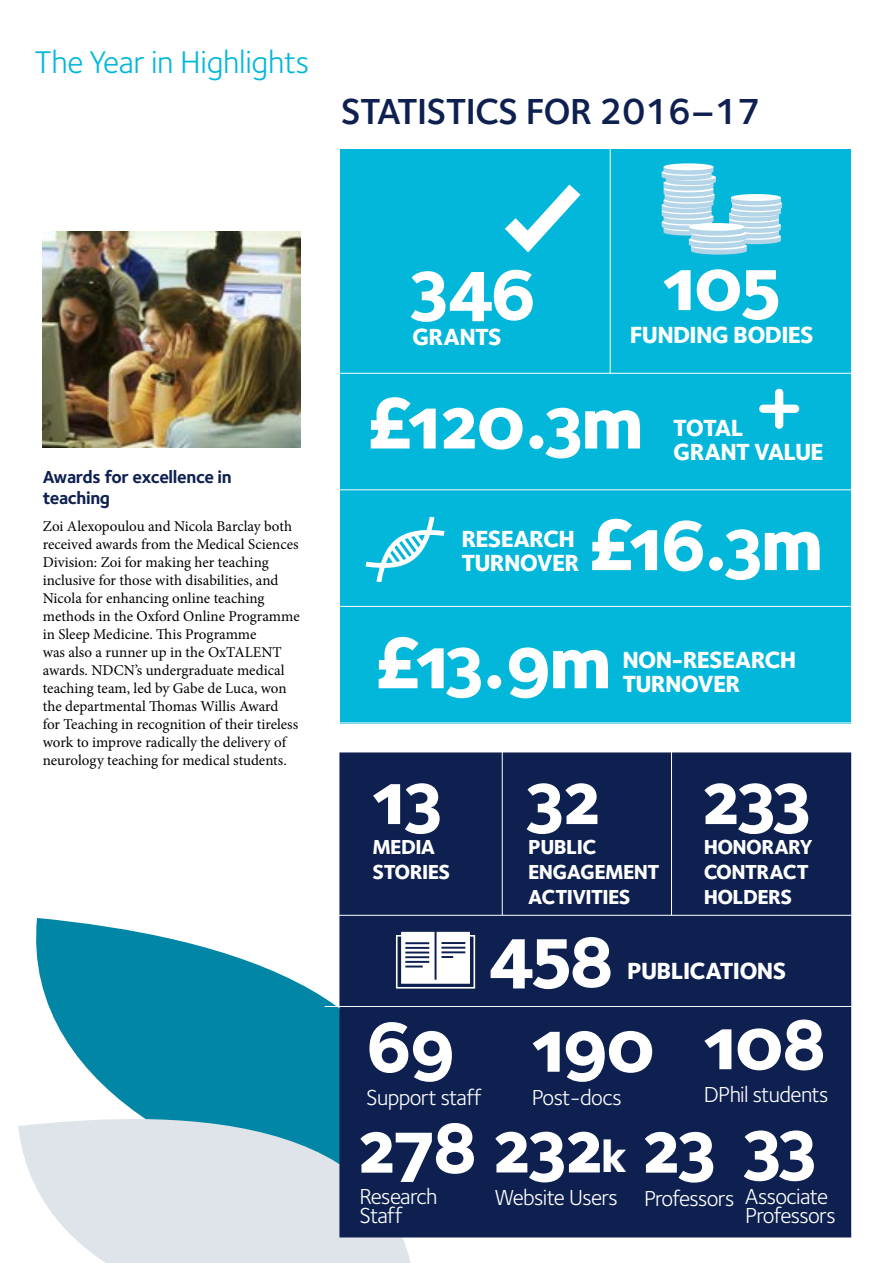
<style>
.page{position:relative;width:893px;height:1263px;background:#fff}
.page>*{position:absolute;margin:0;border:0;box-sizing:border-box;transform-origin:0 0}
.t1{font:75px "Foundry Sterling Extra Bold OSF";letter-spacing:-.02em;color:#fff}
.t2{font:600 37.5px "Foundry Sterling";letter-spacing:-.02em;color:#0e2050}
.t3{font:32.55px "Foundry Sterling";letter-spacing:-.01em;color:#03b7db}
.t4{font:24.15px/24.2px "Foundry Sterling Extra Bold OSF";letter-spacing:-.03em;color:#fff}
.t5{font:22.5px/19.5px "Foundry Sterling Book OSF";letter-spacing:-.03em;color:#fff}
.t6{font:21px/25.2px "Foundry Sterling Extra Bold OSF";letter-spacing:-.03em;color:#fff}
.t7{font:700 18px/21px "Foundry Sterling";letter-spacing:-.02em;color:#0e2050}
.t8{font:15px/18px "Minion Pro";color:#000}
.s1{font-size:45px}
</style>
<div class="page">
<svg style="left:36px;top:918px;width:303px;height:188px;fill:#0186a6"></svg>
<svg style="left:18px;top:1106px;width:402px;height:157px;background:#cbdde4"></svg>
<svg style="left:850px;top:192px;width:2px;height:652px"></svg>
<div style="left:340px;top:149px;width:510px;height:574px;background:#03b7db"></div>
<hr style="left:610px;top:137px;width:1px;height:236px;background:#fff">
<hr style="left:340px;top:373px;width:537px;height:1px;background:#fff">
<hr style="left:339px;top:490px;width:538px;height:1px;background:#fff">
<svg style="left:759px;top:389px;width:40px;height:40px"></svg>
<hr style="left:326px;top:606px;width:551px;height:1px;background:#fff">
<hr style="left:326px;top:723px;width:551px;height:1px;background:#fff">
<svg style="left:365px;top:517px;width:80px;height:65px"></svg>
<svg style="left:505px;top:185px;width:75px;height:67px"></svg>
<div style="left:339px;top:752px;width:512px;height:485px;background:#0e2050;border:2px solid #0e2050"></div>
<svg style="left:396px;top:932px;width:79px;height:56px"></svg>
<hr style="left:671px;top:745px;width:1px;height:170px;background:#fff">
<hr style="left:502px;top:745px;width:1px;height:170px;background:#fff">
<hr style="left:325px;top:1006px;width:551px;height:1px;background:#fff">
<hr style="left:325px;top:915px;width:551px;height:1px;background:#fff">
<svg style="left:662px;top:167px;width:120px;height:88px"></svg>
<div style="left:663px;top:163px;width:50px;height:7px;background:#fff;border-radius:50%"></div>
<img style="left:42px;top:231px;width:258px;height:216px">
<h3 class="t3" style="left:34px;top:40px;width:276px">The Year in Highlights</h3>
<h2 class="t2" style="left:341px;top:85px;width:422px">STATISTICS FOR 2016–17</h2>
<p class="t7" style="left:43px;top:466px;width:190px">Awards for excellence in teaching</p>
<p class="t8" style="left:43px;top:517px;width:259px">Zoi Alexopoulou and Nicola Barclay both received awards from the Medical Sciences Division: Zoi for making her teaching inclusive for those with disabilities, and Nicola for enhancing online teaching methods in the Oxford Online Programme in Sleep Medicine. This Programme<br>was also a runner up in the OxTALENT awards. NDCN’s undergraduate medical teaching team, led by Gabe de Luca, won the departmental Thomas Willis Award<br>for Teaching in recognition of their tireless work to improve radically the delivery of neurology teaching for medical students.</p>
<h1 class="t1" style="left:412px;top:234px;width:125px">346</h1>
<h3 class="t4" style="left:412px;top:324px;width:91px">GRANTS</h3>
<h1 class="t1" style="left:663px;top:232px;width:120px">105</h1>
<h3 class="t4" style="left:630px;top:322px;width:186px">FUNDING BODIES</h3>
<h1 class="t1" style="left:365px;top:370px;width:280px">£120.3m</h1>
<h3 class="t4" style="left:673px;top:415px;width:152px">TOTAL<br>GRANT VALUE</h3>
<h3 class="t4" style="left:461px;top:526px;width:119px">RESEARCH<br>TURNOVER</h3>
<h1 class="t1" style="left:587px;top:492px;width:238px">£16.3m</h1>
<h1 class="t1" style="left:373px;top:610px;width:240px">£13.9m</h1>
<h3 class="t4" style="left:622px;top:647px;width:176px">NON-RESEARCH<br>TURNOVER</h3>
<h1 class="t1" style="left:372px;top:746px;width:72px">13</h1>
<h3 class="t6" style="left:372px;top:833px;width:79px">MEDIA<br>STORIES</h3>
<h1 class="t1" style="left:528px;top:746px;width:74px">32</h1>
<h3 class="t6" style="left:528px;top:833px;width:133px">PUBLIC<br>ENGAGEMENT<br>ACTIVITIES</h3>
<h1 class="t1" style="left:704px;top:746px;width:109px">233</h1>
<h3 class="t6" style="left:704px;top:833px;width:111px">HONORARY<br>CONTRACT<br>HOLDERS</h3>
<h1 class="t1" style="left:489px;top:901px;width:126px">458</h1>
<h3 class="t4" style="left:627px;top:958px;width:161px">PUBLICATIONS</h3>
<h1 class="t1" style="left:366px;top:994px;width:90px">69</h1>
<h3 class="t5" style="left:366px;top:1087px;width:117px">Support staff</h3>
<h1 class="t1" style="left:532px;top:994px;width:125px">190</h1>
<h3 class="t5" style="left:532px;top:1087px;width:91px">Post-docs</h3>
<h1 class="t1" style="left:704px;top:991px;width:124px">108</h1>
<h3 class="t5" style="left:704px;top:1084px;width:126px">DPhil students</h3>
<h1 class="t1" style="left:360px;top:1094px;width:459px">278 232<span class="s1">k</span> 23 33</h1>
<h3 class="t5" style="left:644px;top:1188px;width:92px">Professors</h3>
<h3 class="t5" style="left:360px;top:1186px;width:79px">Research<br>Staff</h3>
<h3 class="t5" style="left:495px;top:1187px;width:125px">Website Users</h3>
<h3 class="t5" style="left:745px;top:1185px;width:92px">Associate<br>Professors</h3>
</div>
